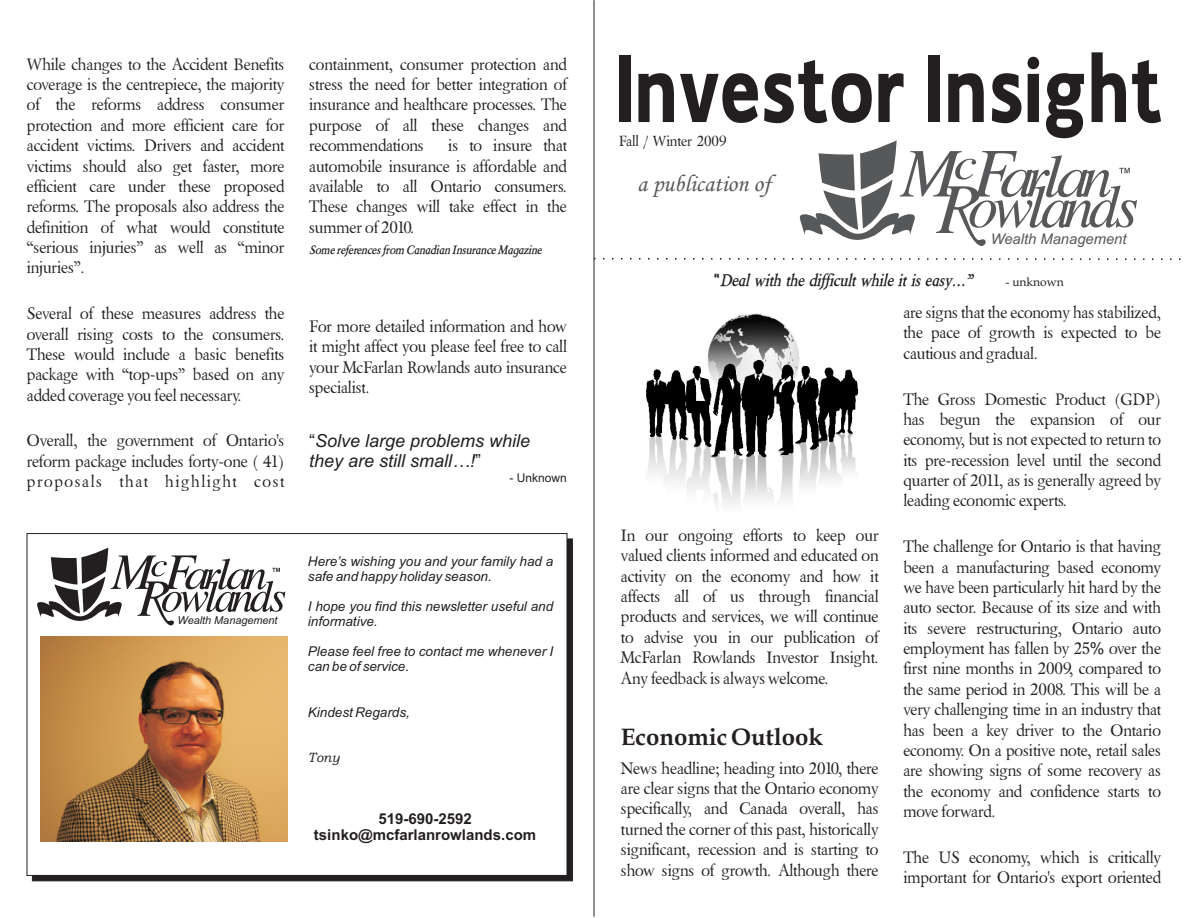
<style>
.page{position:relative;width:1188px;height:918px;background:#fff}
.page>*{position:absolute;margin:0;border:0;box-sizing:border-box;transform-origin:0 0}
.t1{font:700 95.25px "Ligurino";color:#231f20;scale:.94 1}
.t2{font:700 24px "Book Antiqua";color:#231f20}
.t3{font:italic 24px "Monotype Corsiva";color:#57585a}
.t4{font:italic 18px "Arial";color:#231f20}
.t5{font:16.5px/20.4px "Berylium";color:#231f20;text-align:justify}
.t6{font:italic 700 16.5px "Berylium";color:#231f20}
.t7{font:16.5px "Berylium";letter-spacing:.1em;color:#231f20}
.t8{font:700 15px/16.8px "Arial";color:#231f20;text-align:center}
.t9{font:italic 14.7px "Arial";color:#57585a}
.t10{font:14.55px "Berylium";color:#231f20}
.t11{font:italic 13.5px/15.1px "Arial";color:#231f20}
.t12{font:italic 13.5px "Bookman Old Style";color:#231f20}
.t13{font:italic 700 12px "Berylium";color:#231f20}
.t14{font:12px "Arial";color:#231f20}
.t15{font:12px "Book Antiqua";color:#231f20}
.t16{font:italic 10.8px "Arial";color:#231f20}
.s1{font-style:normal}
.s2{font-family:"Mufferaw";font-weight:400;font-style:normal;font-size:21px}
.s3{font-family:"Arial"}
</style>
<div class="page">
<svg style="left:800px;top:140px;width:337px;height:106px"></svg>
<svg style="left:593px;top:257px;width:588px;height:4px"></svg>
<svg style="left:32px;top:539px;width:541px;height:342px;background:#252122"></svg>
<svg style="left:27px;top:533px;width:540px;height:343px"></svg>
<svg style="left:37px;top:548px;width:248px;height:78px"></svg>
<hr style="left:594px;top:0;width:1px;height:917px;background:#231f20">
<img style="left:646px;top:313px;width:213px;height:192px">
<img style="left:41px;top:636px;width:247px;height:205px">
<p class="t5" style="left:27px;top:55px;width:259px">While changes to the Accident Benefits</p>
<p class="t5" style="left:309px;top:55px;width:259px">containment, consumer protection and</p>
<p class="t5" style="left:27px;top:76px;width:259px">coverage is the centrepiece, the majority</p>
<p class="t5" style="left:309px;top:76px;width:259px">stress the need for better integration of</p>
<p class="t5" style="left:27px;top:96px;width:259px">of the reforms address consumer</p>
<p class="t5" style="left:309px;top:96px;width:259px">insurance and healthcare processes. The</p>
<p class="t5" style="left:27px;top:116px;width:259px">protection and more efficient care for</p>
<p class="t5" style="left:309px;top:116px;width:259px">purpose of all these changes and</p>
<p class="t5" style="left:27px;top:137px;width:259px">accident victims. Drivers and accident</p>
<p class="t5" style="left:309px;top:137px;width:116px">recommendations</p>
<p class="t5" style="left:448px;top:137px;width:120px">is to insure that</p>
<p class="t5" style="left:27px;top:157px;width:259px">victims should also get faster, more</p>
<p class="t5" style="left:309px;top:157px;width:259px">automobile insurance is affordable and</p>
<p class="t5" style="left:27px;top:177px;width:259px">efficient care under these proposed</p>
<p class="t5" style="left:309px;top:177px;width:259px">available to all Ontario consumers.</p>
<p class="t5" style="left:27px;top:198px;width:259px">reforms. The proposals also address the</p>
<p class="t5" style="left:309px;top:198px;width:259px">These changes will take effect in the</p>
<p class="t5" style="left:27px;top:218px;width:259px">definition of what would constitute</p>
<p class="t5" style="left:309px;top:218px;width:106px">summer of 2010.</p>
<p class="t5" style="left:27px;top:239px;width:259px">“serious injuries” as well as “minor</p>
<p class="t13" style="left:309px;top:245px;width:234px">Some references from Canadian Insurance Magazine</p>
<p class="t5" style="left:27px;top:259px;width:59px">injuries”.</p>
<p class="t5" style="left:27px;top:305px;width:259px">Several of these measures address the</p>
<p class="t5" style="left:309px;top:317px;width:259px">For more detailed information and how</p>
<p class="t5" style="left:27px;top:325px;width:259px">overall rising costs to the consumers.</p>
<p class="t5" style="left:309px;top:338px;width:259px">it might affect you please feel free to call</p>
<p class="t5" style="left:27px;top:346px;width:259px">These would include a basic benefits</p>
<p class="t5" style="left:309px;top:358px;width:259px">your McFarlan Rowlands auto insurance</p>
<p class="t5" style="left:27px;top:366px;width:259px">package with “top-ups” based on any</p>
<p class="t5" style="left:309px;top:379px;width:62px">specialist.</p>
<p class="t5" style="left:27px;top:386px;width:216px">added coverage you feel necessary.</p>
<p class="t5" style="left:27px;top:432px;width:259px">Overall, the government of Ontario's</p>
<p class="t4" style="left:309px;top:434px;width:223px"><span class="s1">“</span>Solve large problems while</p>
<p class="t5" style="left:27px;top:452px;width:259px">reform package includes forty-one ( 41)</p>
<p class="t4" style="left:309px;top:454px;width:174px">they are still small…!<span class="s1">”</span></p>
<p class="t14" style="left:509px;top:473px;width:59px">- Unknown</p>
<p class="t7" style="left:27px;top:475px;width:259px">proposals that highlight cost</p>
<p class="t16" style="left:178px;top:616px;width:102px">Wealth Management</p>
<p class="t11" style="left:308px;top:555px;width:247px">Here’s wishing you and your family had a safe and happy holiday season.</p>
<p class="t11" style="left:308px;top:600px;width:247px">I hope you find this newsletter useful and informative.</p>
<p class="t11" style="left:308px;top:645px;width:247px">Please feel free to contact me whenever I can be of service.</p>
<p class="t11" style="left:308px;top:706px;width:104px">Kindest Regards,</p>
<p class="t12" style="left:308px;top:752px;width:33px">Tony</p>
<p class="t8" style="left:314px;top:811px;width:224px">519-690-2592 tsinko@mcfarlanrowlands.com</p>
<h1 class="t1" style="left:616px;top:52px;width:584px">Investor Insight</h1>
<h2 class="t3" style="left:637px;top:174px;width:135px">a publication of</h2>
<p class="t9" style="left:991px;top:234px;width:137px">Wealth Management</p>
<p class="t10" style="left:619px;top:135px;width:109px">Fall / Winter 2009</p>
<p class="t6" style="left:714px;top:273px;width:260px"><span class="s2">“</span>Deal with the difficult while it is easy…”</p>
<p class="t15" style="left:1005px;top:277px;width:60px">- unknown</p>
<p class="t5" style="left:903px;top:304px;width:259px">are signs that the economy has stabilized, the pace of growth is expected to be cautious and gradual.</p>
<p class="t5" style="left:903px;top:390px;width:259px">The Gross Domestic Product (GDP) has begun the expansion of our economy, but is not expected to return to its pre-recession level until the second quarter of 2011, as is generally agreed by leading economic experts.</p>
<p class="t5" style="left:621px;top:526px;width:259px">In our ongoing efforts to keep our</p>
<p class="t5" style="left:903px;top:538px;width:259px">The challenge for Ontario is that having</p>
<p class="t5" style="left:621px;top:547px;width:259px">valued clients informed and educated on</p>
<p class="t5" style="left:903px;top:558px;width:259px">been a manufacturing based economy</p>
<p class="t5" style="left:621px;top:567px;width:259px">activity on the economy and how it</p>
<p class="t5" style="left:903px;top:579px;width:259px">we have been particularly hit hard by the</p>
<p class="t5" style="left:621px;top:588px;width:259px">affects all of us through financial</p>
<p class="t5" style="left:903px;top:599px;width:259px">auto sector. Because of its size and with</p>
<p class="t5" style="left:621px;top:608px;width:259px">products and services, we will continue</p>
<p class="t5" style="left:903px;top:619px;width:259px">its severe restructuring, Ontario auto</p>
<p class="t5" style="left:621px;top:628px;width:259px">to advise you in our publication of</p>
<p class="t5" style="left:903px;top:640px;width:259px">employment has fallen by 25<span class="s3">%</span> over the</p>
<p class="t5" style="left:621px;top:649px;width:259px">McFarlan Rowlands Investor Insight.</p>
<p class="t5" style="left:903px;top:660px;width:259px">first nine months in 2009, compared to</p>
<p class="t5" style="left:621px;top:669px;width:209px">Any feedback is always welcome.</p>
<p class="t5" style="left:903px;top:680px;width:259px">the same period in 2008. This will be a very challenging time in an industry that has been a key driver to the Ontario</p>
<h2 class="t2" style="left:621px;top:728px;width:204px">Economic Outlook</h2>
<p class="t5" style="left:903px;top:742px;width:259px">economy. On a positive note, retail sales</p>
<p class="t5" style="left:621px;top:759px;width:259px">News headline; heading into 2010, there</p>
<p class="t5" style="left:903px;top:762px;width:259px">are showing signs of some recovery as</p>
<p class="t5" style="left:621px;top:780px;width:259px">are clear signs that the Ontario economy</p>
<p class="t5" style="left:903px;top:782px;width:259px">the economy and confidence starts to</p>
<p class="t5" style="left:621px;top:800px;width:259px">specifically, and Canada overall, has</p>
<p class="t5" style="left:903px;top:803px;width:94px">move forward.</p>
<p class="t5" style="left:621px;top:820px;width:259px">turned the corner of this past, historically significant, recession and is starting to</p>
<p class="t5" style="left:903px;top:848px;width:259px">The US economy, which is critically</p>
<p class="t5" style="left:621px;top:861px;width:259px">show signs of growth. Although there</p>
<p class="t5" style="left:903px;top:869px;width:259px">important for Ontario's export oriented</p>
</div>
